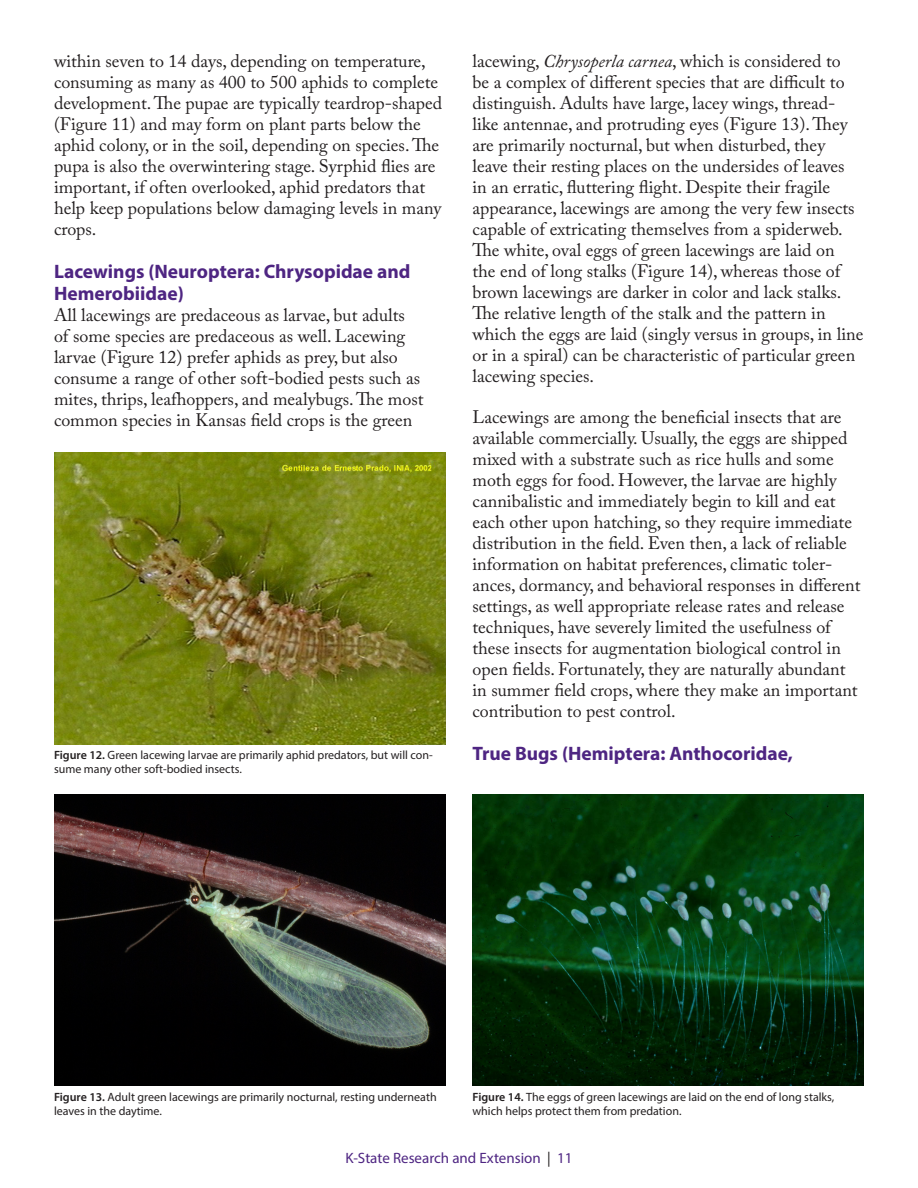
<style>
.page{position:relative;width:918px;height:1188px;background:#fff}
.page>*{position:absolute;margin:0;border:0;box-sizing:border-box;transform-origin:0 0}
.subhead_3{font:700 19.5px/22.5px "Myriad Pro";color:#4e2582}
.body_text{font:18px/21px "Adobe Caslon Pro";color:#231f20}
.t1{font:15px "Myriad Pro";color:#4e2582}
.t2{font:12px/13.5px "Myriad Pro";color:#231f20}
.s1{font-weight:600}
.s2{font-style:italic}
.s3{color:#231f20}
</style>
<div class="page">
<img style="left:54px;top:794px;width:392px;height:292px">
<img style="left:54px;top:452px;width:392px;height:292px">
<img style="left:472px;top:794px;width:392px;height:292px">
<p class="body_text" style="left:54px;top:51px;width:390px">within seven to 14 days, depending on temperature, consuming as many as 400 to 500 aphids to complete development. The pupae are typically teardrop-shaped (Figure 11) and may form on plant parts below the aphid colony, or in the soil, depending on species. The pupa is also the overwintering stage. Syrphid flies are important, if often overlooked, aphid predators that help keep populations below damaging levels in many crops.</p>
<p class="subhead_3" style="left:54px;top:260px;width:358px">Lacewings (Neuroptera: Chrysopidae and<br>Hemerobiidae)</p>
<p class="body_text" style="left:54px;top:305px;width:371px">All lacewings are predaceous as larvae, but adults of some species are predaceous as well. Lacewing larvae (Figure 12) prefer aphids as prey, but also consume a range of other soft-bodied pests such as mites, thrips, leafhoppers, and mealybugs. The most common species in Kansas field crops is the green</p>
<p class="t2" style="left:54px;top:748px;width:380px"><span class="s1">Figure 12.</span> Green lacewing larvae are primarily aphid predators, but will con&shy;sume many other soft-bodied insects.</p>
<p class="body_text" style="left:472px;top:51px;width:392px">lacewing, <span class="s2">Chrysoperla carnea</span>, which is considered to<br>be a complex of different species that are difficult to distinguish. Adults have large, lacey wings, thread&shy;like antennae, and protruding eyes (Figure 13). They are primarily nocturnal, but when disturbed, they leave their resting places on the undersides of leaves in an erratic, fluttering flight. Despite their fragile appearance, lacewings are among the very few insects capable of extricating themselves from a spiderweb.<br>The white, oval eggs of green lacewings are laid on<br>the end of long stalks (Figure 14), whereas those of brown lacewings are darker in color and lack stalks.<br>The relative length of the stalk and the pattern in which the eggs are laid (singly versus in groups, in line or in a spiral) can be characteristic of particular green lacewing species.</p>
<p class="body_text" style="left:472px;top:407px;width:390px">Lacewings are among the beneficial insects that are available commercially. Usually, the eggs are shipped mixed with a substrate such as rice hulls and some moth eggs for food. However, the larvae are highly cannibalistic and immediately begin to kill and eat each other upon hatching, so they require immediate distribution in the field. Even then, a lack of reliable information on habitat preferences, climatic toler&shy;ances, dormancy, and behavioral responses in different settings, as well appropriate release rates and release techniques, have severely limited the usefulness of these insects for augmentation biological control in open fields. Fortunately, they are naturally abundant in summer field crops, where they make an important contribution to pest control.</p>
<p class="subhead_3" style="left:472px;top:742px;width:322px">True Bugs (Hemiptera: Anthocoridae,</p>
<p class="t2" style="left:54px;top:1090px;width:384px"><span class="s1">Figure 13.</span> Adult green lacewings are primarily nocturnal, resting underneath leaves in the daytime.</p>
<p class="t2" style="left:472px;top:1090px;width:363px"><span class="s1">Figure 14.</span> The eggs of green lacewings are laid on the end of long stalks, which helps protect them from predation.</p>
<p class="t1" style="left:346px;top:1149px;width:228px">K-State Research and Extension <span class="s3">|</span> 11</p>
</div>
